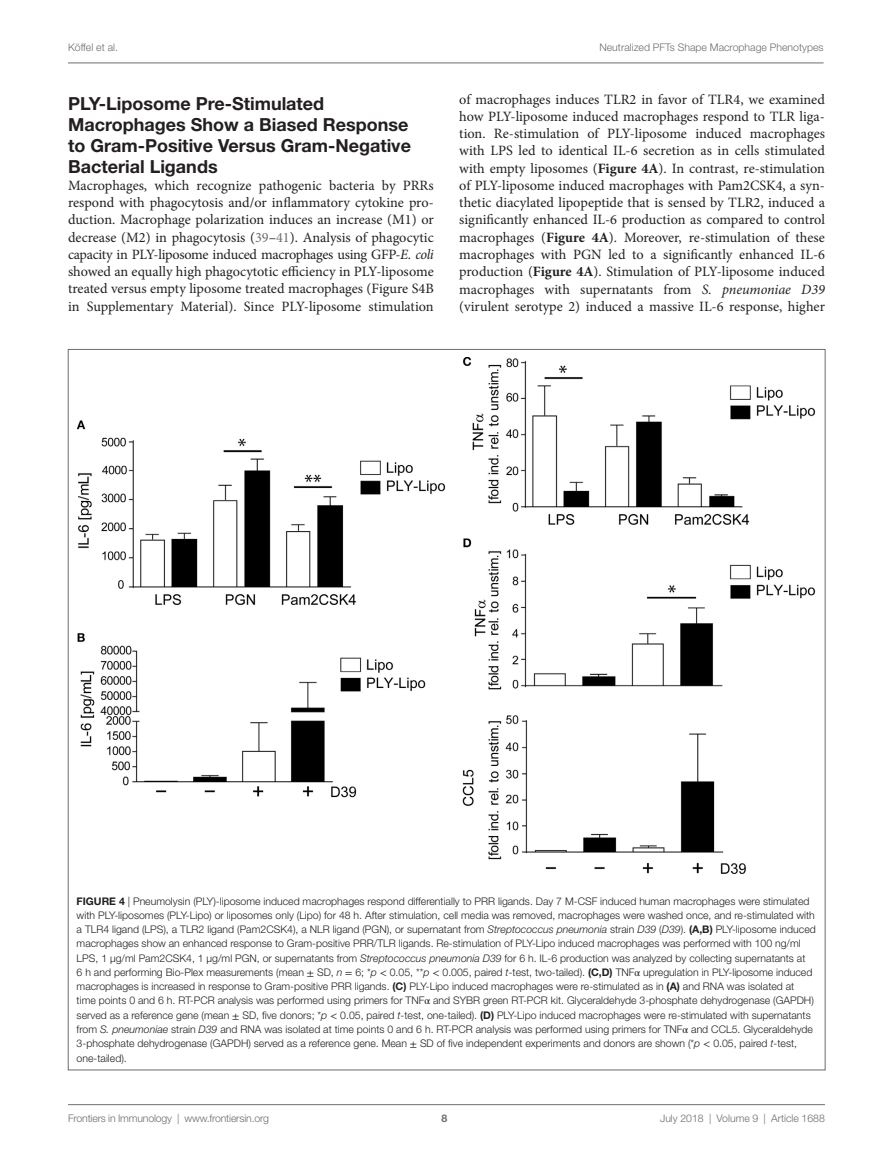
<style>
.page{position:relative;width:893px;height:1170px;background:#fff}
.page>*{position:absolute;margin:0;border:0;box-sizing:border-box;transform-origin:0 0}
.t1{font:700 18px/21px "Helvetica Neue LT Std";color:#231f20}
.t2{font:14.25px/17.2px "Minion Pro";color:#231f20;text-align:justify}
.t3{font:300 10.5px/14.2px "Helvetica Neue LT Std";color:#231f20}
.t4{font:300 10.5px "Helvetica Neue LT Std";color:#6c6d70}
.t5{font:700 10.5px "Helvetica Neue LT Std";color:#6c6d70}
.s1{color:#6c6d70}
.s2{font-style:italic}
.s3{font-weight:700}
.s4{font-family:"STIX General";font-weight:400}
</style>
<div class="page">
<img style="left:78px;top:358px;width:738px;height:516px">
<hr style="left:68px;top:63px;width:756px;height:1px;background:#6c6d70">
<hr style="left:68px;top:1104px;width:757px;height:1px;background:#6c6d70">
<p class="t4" style="left:68px;top:41px;width:51px">Köffel et al.</p>
<p class="t4" style="left:599px;top:41px;width:226px">Neutralized PFTs Shape Macrophage Phenotypes</p>
<h1 class="t1" style="left:68px;top:92px;width:344px">PLY-Liposome Pre-Stimulated<br>Macrophages Show a Biased Response to Gram-Positive Versus Gram-Negative<br>Bacterial Ligands</h1>
<p class="t2" style="left:68px;top:177px;width:367px">Macrophages, which recognize pathogenic bacteria by PRRs respond with phagocytosis and/or inflammatory cytokine pro&shy;duction. Macrophage polarization induces an increase (M1) or decrease (M2) in phagocytosis (<span class="s1">39</span>–<span class="s1">41</span>). Analysis of phagocytic capacity in PLY-liposome induced macrophages using GFP-<span class="s2">E. coli </span>showed an equally high phagocytotic efficiency in PLY-liposome treated versus empty liposome treated macrophages (Figure S4B in Supplementary Material). Since PLY-liposome stimulation</p>
<p class="t2" style="left:459px;top:90px;width:367px">of macrophages induces TLR2 in favor of TLR4, we examined how PLY-liposome induced macrophages respond to TLR liga&shy;tion. Re-stimulation of PLY-liposome induced macrophages with LPS led to identical IL-6 secretion as in cells stimulated with empty liposomes (<span class="s3">Figure 4A</span>). In contrast, re-stimulation of PLY-liposome induced macrophages with Pam2CSK4, a syn&shy;thetic diacylated lipopeptide that is sensed by TLR2, induced a significantly enhanced IL-6 production as compared to control macrophages (<span class="s3">Figure 4A</span>). Moreover, re-stimulation of these macrophages with PGN led to a significantly enhanced IL-6 production (<span class="s3">Figure 4A</span>). Stimulation of PLY-liposome induced macrophages with supernatants from <span class="s2">S. pneumoniae D39 </span>(virulent serotype 2) induced a massive IL-6 response, higher</p>
<p class="t3" style="left:77px;top:893px;width:741px"><span class="s3">Figure 4</span> | Pneumolysin (PLY)-liposome induced macrophages respond differentially to PRR ligands. Day 7 M-CSF induced human macrophages were stimulated with PLY-liposomes (PLY-Lipo) or liposomes only (Lipo) for 48 h. After stimulation, cell media was removed, macrophages were washed once, and re-stimulated with a TLR4 ligand (LPS), a TLR2 ligand (Pam2CSK4), a NLR ligand (PGN), or supernatant from <span class="s2">Streptococcus pneumonia</span> strain <span class="s2">D39</span> (<span class="s2">D39</span>). <span class="s3">(A,B)</span> PLY-liposome induced macrophages show an enhanced response to Gram-positive PRR/TLR ligands. Re-stimulation of PLY-Lipo induced macrophages was performed with 100 ng/ml LPS, 1 µg/ml Pam2CSK4, 1 µg/ml PGN, or supernatants from <span class="s2">Streptococcus pneumonia D39</span> for 6 h. IL-6 production was analyzed by collecting supernatants at<br>6 h and performing Bio-Plex measurements (mean <span class="s4">±</span> SD, <span class="s2">n</span> <span class="s4">=</span> 6; *<span class="s2">p</span> <span class="s4">&lt;</span> 0.05, **<span class="s2">p</span> <span class="s4">&lt;</span> 0.005, paired <span class="s2">t</span>-test, two-tailed). <span class="s3">(C,D)</span> TNF<span class="s4">α</span> upregulation in PLY-liposome induced macrophages is increased in response to Gram-positive PRR ligands. <span class="s3">(C)</span> PLY-Lipo induced macrophages were re-stimulated as in <span class="s3">(A)</span> and RNA was isolated at time points 0 and 6 h. RT-PCR analysis was performed using primers for TNF<span class="s4">α</span> and SYBR green RT-PCR kit. Glyceraldehyde 3-phosphate dehydrogenase (GAPDH) served as a reference gene (mean <span class="s4">±</span> SD, five donors; *<span class="s2">p</span> <span class="s4">&lt;</span> 0.05, paired <span class="s2">t</span>-test, one-tailed). <span class="s3">(D)</span> PLY-Lipo induced macrophages were re-stimulated with supernatants from <span class="s2">S. pneumoniae</span> strain <span class="s2">D39</span> and RNA was isolated at time points 0 and 6 h. RT-PCR analysis was performed using primers for TNF<span class="s4">α</span> and CCL5. Glyceraldehyde 3-phosphate dehydrogenase (GAPDH) served as a reference gene. Mean <span class="s4">±</span> SD of five independent experiments and donors are shown (*<span class="s2">p</span> <span class="s4">&lt;</span> 0.05, paired <span class="s2">t</span>-test, one-tailed).</p>
<p class="t4" style="left:68px;top:1111px;width:203px">Frontiers in Immunology | www.frontiersin.org</p>
<p class="t4" style="left:660px;top:1111px;width:166px">July 2018 | Volume 9 | Article 1688</p>
<p class="t5" style="left:441px;top:1111px;width:7px">8</p>
</div>
